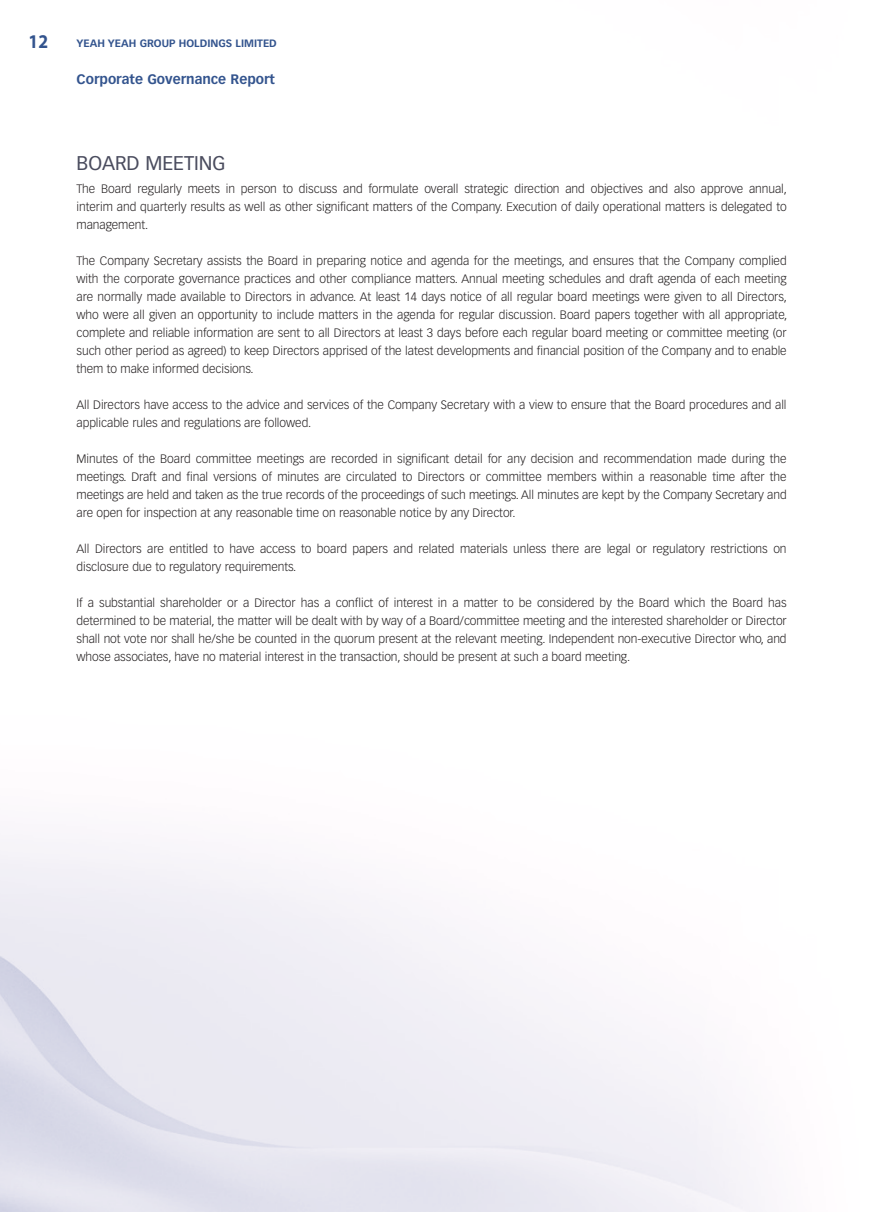
<style>
.page{position:relative;width:893px;height:1212px;background:#fff}
.page>*{position:absolute;margin:0;border:0;box-sizing:border-box;transform-origin:0 0}
.Heading_1{font:19.5px "Vectora LT Std";color:#4a4c5e}
.t1{font:700 19.5px "Myriad Pro";color:#33548e;scale:.9 1}
.t2{font:700 13.5px "Vectora LT Std";color:#33548e}
.Body_Text{font:300 12px/18px "Vectora LT Std";letter-spacing:-.005em;color:#231f20;text-align:justify}
.t3{font:700 10.5px "Vectora LT Std";color:#33548e}
</style>
<div class="page">
<h1 class="t1" style="left:28px;top:29px;width:23px">12</h1>
<p class="t3" style="left:77px;top:36px;width:202px">YEAH YEAH GROUP HOLDINGS LIMITED</p>
<p class="t2" style="left:77px;top:71px;width:200px">Corporate Governance Report</p>
<p class="Heading_1" style="left:77px;top:152px;width:150px">BOARD MEETING</p>
<p class="Body_Text" style="left:77px;top:179px;width:712px">The Board regularly meets in person to discuss and formulate overall strategic direction and objectives and also approve annual, interim and quarterly results as well as other significant matters of the Company. Execution of daily operational matters is delegated to management.</p>
<p class="Body_Text" style="left:77px;top:251px;width:712px">The Company Secretary assists the Board in preparing notice and agenda for the meetings, and ensures that the Company complied with the corporate governance practices and other compliance matters. Annual meeting schedules and draft agenda of each meeting are normally made available to Directors in advance. At least 14 days notice of all regular board meetings were given to all Directors, who were all given an opportunity to include matters in the agenda for regular discussion. Board papers together with all appropriate, complete and reliable information are sent to all Directors at least 3 days before each regular board meeting or committee meeting (or such other period as agreed) to keep Directors apprised of the latest developments and financial position of the Company and to enable them to make informed decisions.</p>
<p class="Body_Text" style="left:77px;top:395px;width:712px">All Directors have access to the advice and services of the Company Secretary with a view to ensure that the Board procedures and all applicable rules and regulations are followed.</p>
<p class="Body_Text" style="left:77px;top:449px;width:712px">Minutes of the Board committee meetings are recorded in significant detail for any decision and recommendation made during the meetings. Draft and final versions of minutes are circulated to Directors or committee members within a reasonable time after the meetings are held and taken as the true records of the proceedings of such meetings. All minutes are kept by the Company Secretary and are open for inspection at any reasonable time on reasonable notice by any Director.</p>
<p class="Body_Text" style="left:77px;top:539px;width:712px">All Directors are entitled to have access to board papers and related materials unless there are legal or regulatory restrictions on disclosure due to regulatory requirements.</p>
<p class="Body_Text" style="left:77px;top:593px;width:712px">If a substantial shareholder or a Director has a conflict of interest in a matter to be considered by the Board which the Board has determined to be material, the matter will be dealt with by way of a Board/committee meeting and the interested shareholder or Director shall not vote nor shall he/she be counted in the quorum present at the relevant meeting. Independent non-executive Director who, and whose associates, have no material interest in the transaction, should be present at such a board meeting.</p>
</div>
